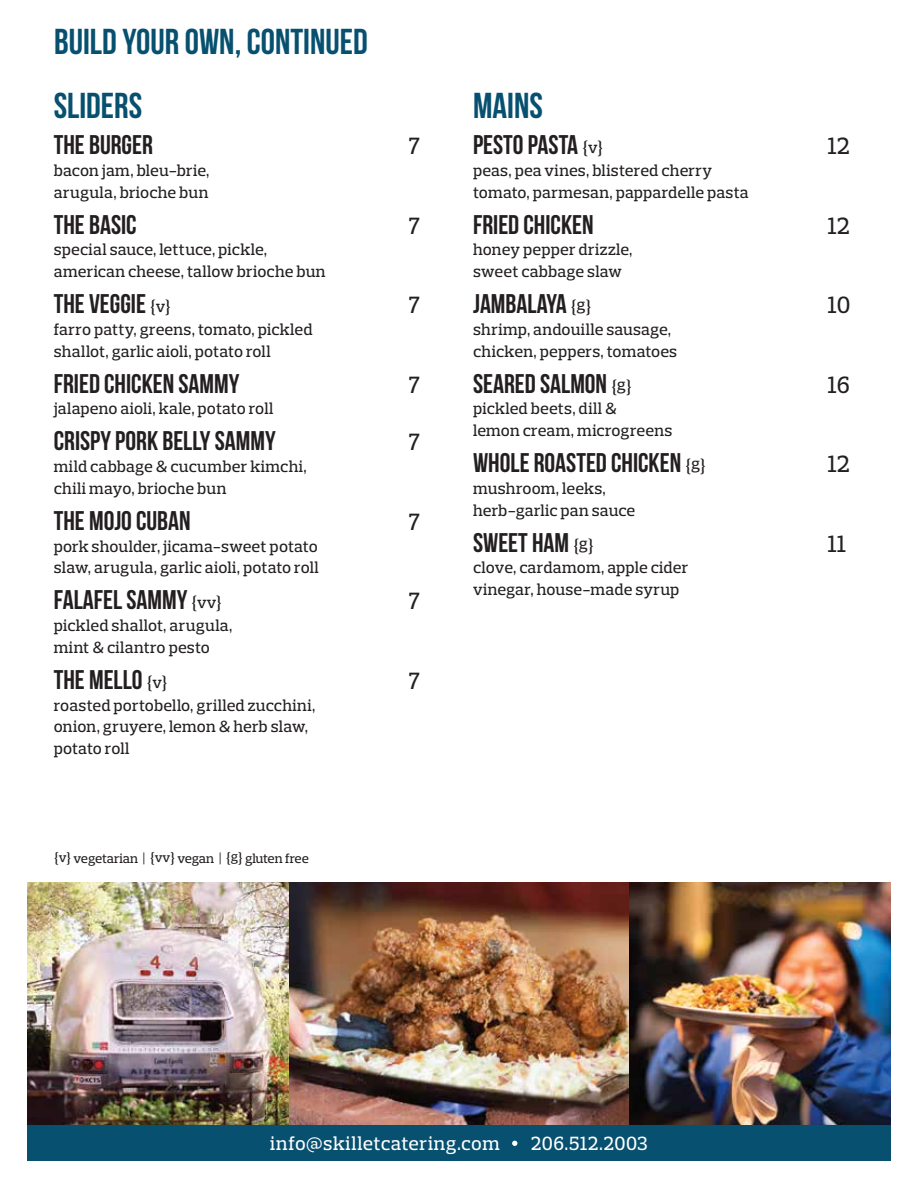
<style>
.page{position:relative;width:918px;height:1188px;background:#fff}
.page>*{position:absolute;margin:0;border:0;box-sizing:border-box;transform-origin:0 0}
.t1{font:36px/64.5px "Bebas Neue";color:#07506f}
.t2{font:27px "Bebas Neue";color:#231f20}
.t3{font:500 24px "Prelo Slab";color:#231f20}
.t4{font:500 19.5px "Prelo Slab";letter-spacing:.025em;color:#fff}
.t5{font:500 16.5px/21.8px "Prelo Slab";letter-spacing:.005em;color:#231f20}
.t6{font:500 13.5px "Prelo Slab";letter-spacing:-.005em;color:#231f20}
.s1{font-family:"Prelo Slab";font-weight:500;font-size:16.5px}
</style>
<div class="page">
<img style="left:27px;top:882px;width:864px;height:243px">
<div style="left:27px;top:1125px;width:864px;height:36px;background:#07506f"></div>
<svg style="left:512px;top:1141px;width:5px;height:5px"></svg>
<h1 class="t1" style="left:54px;top:9px;width:315px">BUILD YOUR OWN, CONTINUED<br>SLIDERS</h1>
<h2 class="t2" style="left:54px;top:130px;width:101px">THE BURGER</h2>
<p class="t5" style="left:54px;top:159px;width:157px">bacon jam, bleu-brie, arugula, brioche bun</p>
<h2 class="t2" style="left:54px;top:210px;width:84px">THE BASIC</h2>
<p class="t5" style="left:54px;top:239px;width:273px">special sauce, lettuce, pickle, american cheese, tallow brioche bun</p>
<h2 class="t2" style="left:54px;top:289px;width:119px">THE VEGGIE <span class="s1">{v}</span></h2>
<p class="t5" style="left:54px;top:318px;width:260px">farro patty, greens, tomato, pickled shallot, garlic aioli, potato roll</p>
<h2 class="t2" style="left:54px;top:369px;width:187px">FRIED CHICKEN SAMMY</h2>
<p class="t5" style="left:54px;top:398px;width:221px">jalapeno aioli, kale, potato roll</p>
<h2 class="t2" style="left:54px;top:426px;width:223px">CRISPY PORK BELLY SAMMY</h2>
<p class="t5" style="left:54px;top:456px;width:255px">mild cabbage &amp; cucumber kimchi, chili mayo, brioche bun</p>
<h2 class="t2" style="left:54px;top:506px;width:138px">THE MOJO CUBAN</h2>
<p class="t5" style="left:54px;top:535px;width:267px">pork shoulder, jicama-sweet potato slaw, arugula, garlic aioli, potato roll</p>
<h2 class="t2" style="left:54px;top:585px;width:170px">FALAFEL SAMMY <span class="s1">{vv}</span></h2>
<p class="t5" style="left:54px;top:615px;width:180px">pickled shallot, arugula, mint &amp; cilantro pesto</p>
<h2 class="t2" style="left:54px;top:665px;width:115px">THE MELLO <span class="s1">{v}</span></h2>
<p class="t5" style="left:54px;top:694px;width:263px">roasted portobello, grilled zucchini, onion, gruyere, lemon &amp; herb slaw, potato roll</p>
<p class="t6" style="left:54px;top:850px;width:256px">{v} vegetarian | {vv} vegan | {g} gluten free</p>
<h3 class="t3" style="left:409px;top:131px;width:13px">7</h3>
<h3 class="t3" style="left:409px;top:211px;width:13px">7</h3>
<h3 class="t3" style="left:409px;top:290px;width:13px">7</h3>
<h3 class="t3" style="left:409px;top:370px;width:13px">7</h3>
<h3 class="t3" style="left:409px;top:427px;width:13px">7</h3>
<h3 class="t3" style="left:409px;top:507px;width:13px">7</h3>
<h3 class="t3" style="left:409px;top:586px;width:13px">7</h3>
<h3 class="t3" style="left:409px;top:666px;width:13px">7</h3>
<h1 class="t1" style="left:473px;top:73px;width:71px">MAINS</h1>
<h2 class="t2" style="left:473px;top:130px;width:132px">PESTO PASTA <span class="s1">{v}</span></h2>
<p class="t5" style="left:473px;top:159px;width:277px">peas, pea vines, blistered cherry tomato, parmesan, pappardelle pasta</p>
<h2 class="t2" style="left:473px;top:210px;width:122px">FRIED CHICKEN</h2>
<p class="t5" style="left:473px;top:239px;width:161px">honey pepper drizzle, sweet cabbage slaw</p>
<h2 class="t2" style="left:473px;top:289px;width:120px">JAMBALAYA <span class="s1">{g}</span></h2>
<p class="t5" style="left:473px;top:318px;width:206px">shrimp, andouille sausage, chicken, peppers, tomatoes</p>
<h2 class="t2" style="left:473px;top:369px;width:160px">SEARED SALMON <span class="s1">{g}</span></h2>
<p class="t5" style="left:473px;top:398px;width:201px">pickled beets, dill &amp;<br>lemon cream, microgreens</p>
<h2 class="t2" style="left:473px;top:448px;width:234px">WHOLE ROASTED CHICKEN <span class="s1">{g}</span></h2>
<p class="t5" style="left:473px;top:477px;width:164px">mushroom, leeks, herb-garlic pan sauce</p>
<h2 class="t2" style="left:473px;top:528px;width:122px">SWEET HAM <span class="s1">{g}</span></h2>
<p class="t5" style="left:473px;top:557px;width:217px">clove, cardamom, apple cider vinegar, house-made syrup</p>
<h3 class="t3" style="left:828px;top:132px;width:24px">12</h3>
<h3 class="t3" style="left:828px;top:211px;width:24px">12</h3>
<h3 class="t3" style="left:828px;top:290px;width:24px">10</h3>
<h3 class="t3" style="left:828px;top:370px;width:24px">16</h3>
<h3 class="t3" style="left:828px;top:449px;width:24px">12</h3>
<h3 class="t3" style="left:828px;top:529px;width:20px">11</h3>
<p class="t4" style="left:270px;top:1131px;width:231px">info@skilletcatering.com</p>
<p class="t4" style="left:531px;top:1131px;width:118px">206.512.2003</p>
</div>
